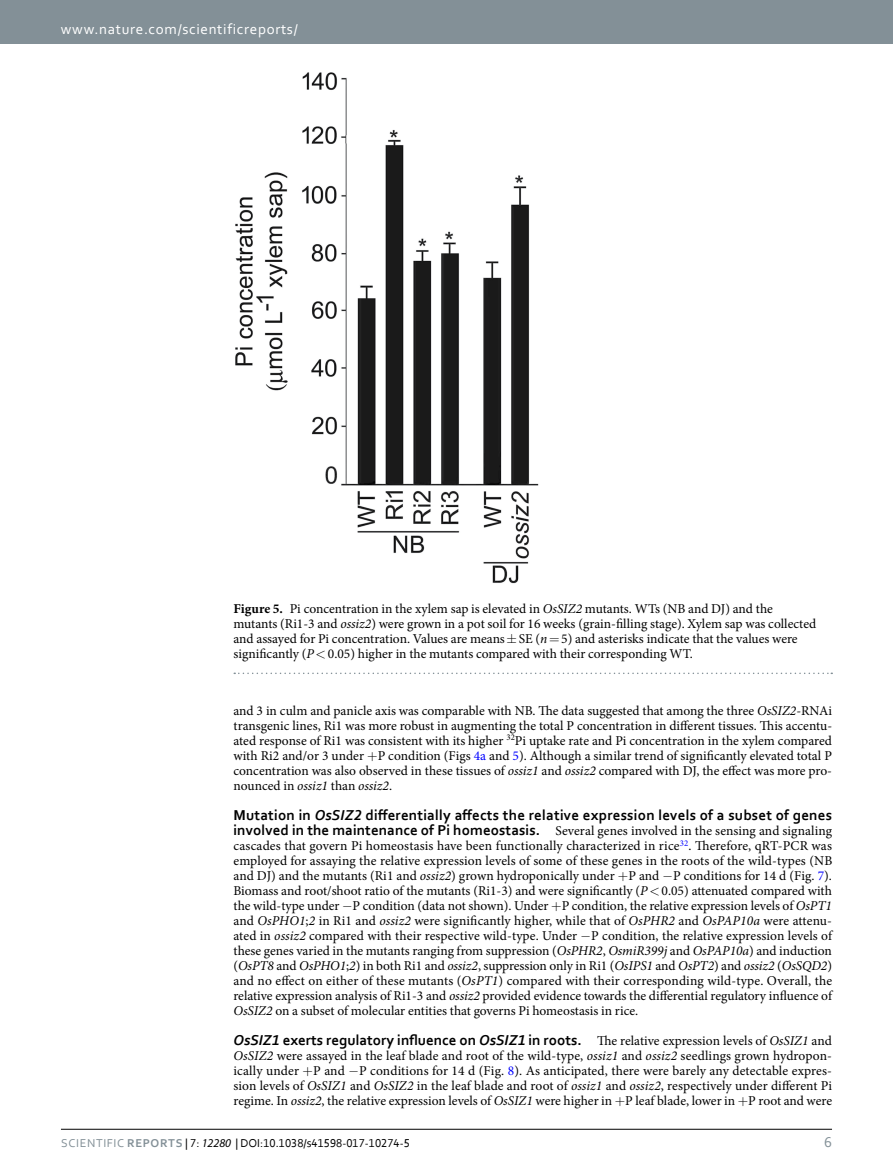
<style>
.page{position:relative;width:893px;height:1174px;background:#fff}
.page>*{position:absolute;margin:0;border:0;box-sizing:border-box;transform-origin:0 0}
.t1{font:700 15px "Corbel";letter-spacing:.015em;color:#000}
.t2{font:15px "Corbel 2";letter-spacing:.045em;color:#fff}
.t3{font:15px "Corbel 2";color:#839097}
.t4{font:13.5px/15px "Minion Pro";color:#000;text-align:justify}
.t5{font:12px "Corbel";color:#000}
.s1{font-weight:700}
.s2{font-style:italic}
.s3{color:#00f}
.s4{font-family:"Corbel";font-weight:700;font-size:15px}
.s5{font-family:"Minion Pro";font-weight:400;font-size:13.5px}
.s6{font-family:"Minion Pro";font-weight:400;font-style:italic;font-size:13.5px}
.s7{font-family:"Corbel 2";color:#839097}
.s8{font-family:"Corbel Bold 2";color:#839097}
.s9{font-family:"Myriad Pro";font-style:italic}
</style>
<div class="page">
<div style="left:0;top:0;width:893px;height:43px;background:#839097"></div>
<hr style="left:61px;top:1129px;width:771px;height:1px;background:#000">
<img style="left:235px;top:72px;width:304px;height:512px">
<svg style="left:234px;top:672px;width:598px;height:2px"></svg>
<p class="t2" style="left:61px;top:19px;width:238px">www.nature.com/scientificreports/</p>
<p class="t4" style="left:233px;top:601px;width:584px;text-align:left"><span class="s1">Figure 5.</span> Pi concentration in the xylem sap is elevated in <span class="s2">OsSIZ2</span> mutants. WTs (NB and DJ) and the mutants (Ri1-3 and <span class="s2">ossiz2</span>) were grown in a pot soil for 16 weeks (grain-filling stage). Xylem sap was collected and assayed for Pi concentration. Values are means SE (<span class="s2">n</span> 5) and asterisks indicate that the values were significantly (<span class="s2">P</span> 0.05) higher in the mutants compared with their corresponding WT.</p>
<p class="t4" style="left:233px;top:703px;width:600px">and 3 in culm and panicle axis was comparable with NB. The data suggested that among the three <span class="s2">OsSIZ2</span>-RNAi transgenic lines, Ri1 was more robust in augmenting the total P concentration in different tissues. This accentu&shy;ated response of Ri1 was consistent with its higher <sup>32</sup>Pi uptake rate and Pi concentration in the xylem compared with Ri2 and/or 3 under P condition (Figs <span class="s3">4a</span> and <span class="s3">5</span>). Although a similar trend of significantly elevated total P concentration was also observed in these tissues of <span class="s2">ossiz1</span> and <span class="s2">ossiz2</span> compared with DJ, the effect was more pro&shy;nounced in <span class="s2">ossiz1</span> than <span class="s2">ossiz2</span>.</p>
<p class="t1" style="left:233px;top:806px;width:600px">Mutation in <span class="s2">OsSIZ2</span> differentially affects the relative expression levels of a subset of genes</p>
<p class="t4" style="left:233px;top:823px;width:600px"><span class="s4">involved in the maintenance of Pi homeostasis.</span> Several genes involved in the sensing and signaling cascades that govern Pi homeostasis have been functionally characterized in rice<sup>32</sup>. Therefore, qRT-PCR was employed for assaying the relative expression levels of some of these genes in the roots of the wild-types (NB and DJ) and the mutants (Ri1 and <span class="s2">ossiz2</span>) grown hydroponically under P and −P conditions for 14 d (Fig. <span class="s3">7</span>).<br>Biomass and root/shoot ratio of the mutants (Ri1-3) and were significantly (<span class="s2">P</span> 0.05) attenuated compared with the wild-type under −P condition (data not shown). Under P condition, the relative expression levels of <span class="s2">OsPT1 </span>and <span class="s2">OsPHO1</span>;<span class="s2">2</span> in Ri1 and <span class="s2">ossiz2</span> were significantly higher, while that of <span class="s2">OsPHR2</span> and <span class="s2">OsPAP10a</span> were attenu&shy;ated in <span class="s2">ossiz2</span> compared with their respective wild-type. Under −P condition, the relative expression levels of these genes varied in the mutants ranging from suppression (<span class="s2">OsPHR2</span>, <span class="s2">OsmiR399j</span> and <span class="s2">OsPAP10a</span>) and induction (<span class="s2">OsPT8</span> and <span class="s2">OsPHO1</span>;<span class="s2">2</span>) in both Ri1 and <span class="s2">ossiz2</span>, suppression only in Ri1 (<span class="s2">OsIPS1</span> and <span class="s2">OsPT2</span>) and <span class="s2">ossiz2</span> (<span class="s2">OsSQD2</span>) and no effect on either of these mutants (<span class="s2">OsPT1</span>) compared with their corresponding wild-type. Overall, the relative expression analysis of Ri1-3 and <span class="s2">ossiz2</span> provided evidence towards the differential regulatory influence of <span class="s2">OsSIZ2</span> on a subset of molecular entities that governs Pi homeostasis in rice.</p>
<p class="t1" style="left:233px;top:1031px;width:600px"><span class="s2">OsSIZ1</span> exerts regulatory influence on <span class="s2">OsSIZ1</span> in roots. <span class="s5">The relative expression levels of</span> <span class="s6">OsSIZ1</span> <span class="s5">and</span></p>
<p class="t4" style="left:233px;top:1048px;width:600px"><span class="s2">OsSIZ2</span> were assayed in the leaf blade and root of the wild-type, <span class="s2">ossiz1</span> and <span class="s2">ossiz2</span> seedlings grown hydropon&shy;ically under P and −P conditions for 14 d (Fig. <span class="s3">8</span>). As anticipated, there were barely any detectable expres&shy;sion levels of <span class="s2">OsSIZ1</span> and <span class="s2">OsSIZ2</span> in the leaf blade and root of <span class="s2">ossiz1</span> and <span class="s2">ossiz2</span>, respectively under different Pi regime. In <span class="s2">ossiz2</span>, the relative expression levels of <span class="s2">OsSIZ1</span> were higher in P leaf blade, lower in P root and were</p>
<p class="t5" style="left:61px;top:1135px;width:350px"><span class="s7">SCiENtiFiC</span> <span class="s8">REPORTS</span> | 7: <span class="s9">12280</span> | DOI:10.1038/s41598-017-10274-5</p>
<p class="t3" style="left:824px;top:1132px;width:9px">6</p>
</div>
